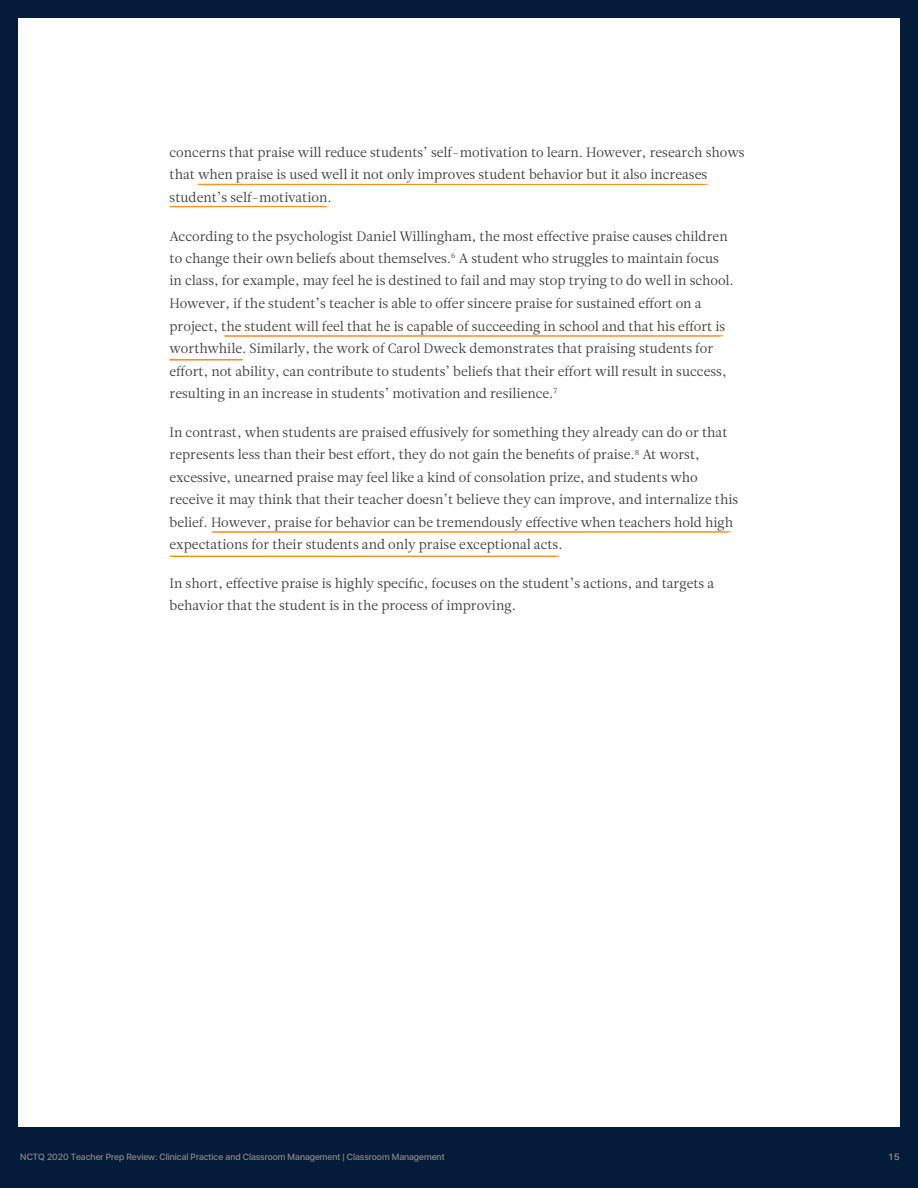
<style>
.page{position:relative;width:918px;height:1188px;background:#041b3a}
.page>*{position:absolute;margin:0;border:0;box-sizing:border-box;transform-origin:0 0}
.t1{font:13.5px/22.5px "Leitura News Roman 1";color:#414141}
.t2{font:500 9px "SFUI Display";color:#8c8887}
.t3{font:500 9px "SFUI Display";color:#9e9a9a}
</style>
<div class="page">
<div style="left:18px;top:18px;width:882px;height:1108px;background:#fff"></div>
<hr style="left:198px;top:184px;width:507px;height:1px;background:#f68e1e">
<hr style="left:199px;top:184px;width:509px;height:1px;background:#f68e1e">
<hr style="left:224px;top:335px;width:496px;height:2px;background:#f68e1e">
<hr style="left:225px;top:335px;width:498px;height:2px;background:#f68e1e">
<hr style="left:212px;top:531px;width:516px;height:2px;background:#f68e1e">
<hr style="left:213px;top:531px;width:518px;height:2px;background:#f68e1e">
<hr style="left:170px;top:555px;width:387px;height:2px;background:#f68e1e">
<hr style="left:171px;top:555px;width:388px;height:2px;background:#f68e1e">
<hr style="left:170px;top:206px;width:157px;height:1px;background:#f68e1e">
<hr style="left:170px;top:359px;width:73px;height:1px;background:#f68e1e">
<p class="t1" style="left:170px;top:141px;width:577px">concerns that praise will reduce students’ self-motivation to learn. However, research shows that when praise is used well it not only improves student behavior but it also increases student’s self-motivation.</p>
<p class="t1" style="left:170px;top:225px;width:566px">According to the psychologist Daniel Willingham, the most effective praise causes children to change their own beliefs about themselves.<sup>6</sup> A student who struggles to maintain focus in class, for example, may feel he is destined to fail and may stop trying to do well in school.<br>However, if the student’s teacher is able to offer sincere praise for sustained effort on a project, the student will feel that he is capable of succeeding in school and that his effort is worthwhile. Similarly, the work of Carol Dweck demonstrates that praising students for effort, not ability, can contribute to students’ beliefs that their effort will result in success, resulting in an increase in students’ motivation and resilience.<sup>7</sup></p>
<p class="t1" style="left:170px;top:421px;width:570px">In contrast, when students are praised effusively for something they already can do or that represents less than their best effort, they do not gain the benefits of praise.<sup>8</sup> At worst, excessive, unearned praise may feel like a kind of consolation prize, and students who receive it may think that their teacher doesn’t believe they can improve, and internalize this belief. However, praise for behavior can be tremendously effective when teachers hold high expectations for their students and only praise exceptional acts.</p>
<p class="t1" style="left:170px;top:572px;width:546px">In short, effective praise is highly specific, focuses on the student’s actions, and targets a behavior that the student is in the process of improving.</p>
<p class="t2" style="left:20px;top:1150px;width:426px">NCTQ 2020 Teacher Prep Review: Clinical Practice and Classroom Management | Classroom Management</p>
<p class="t3" style="left:889px;top:1150px;width:12px">15</p>
</div>
